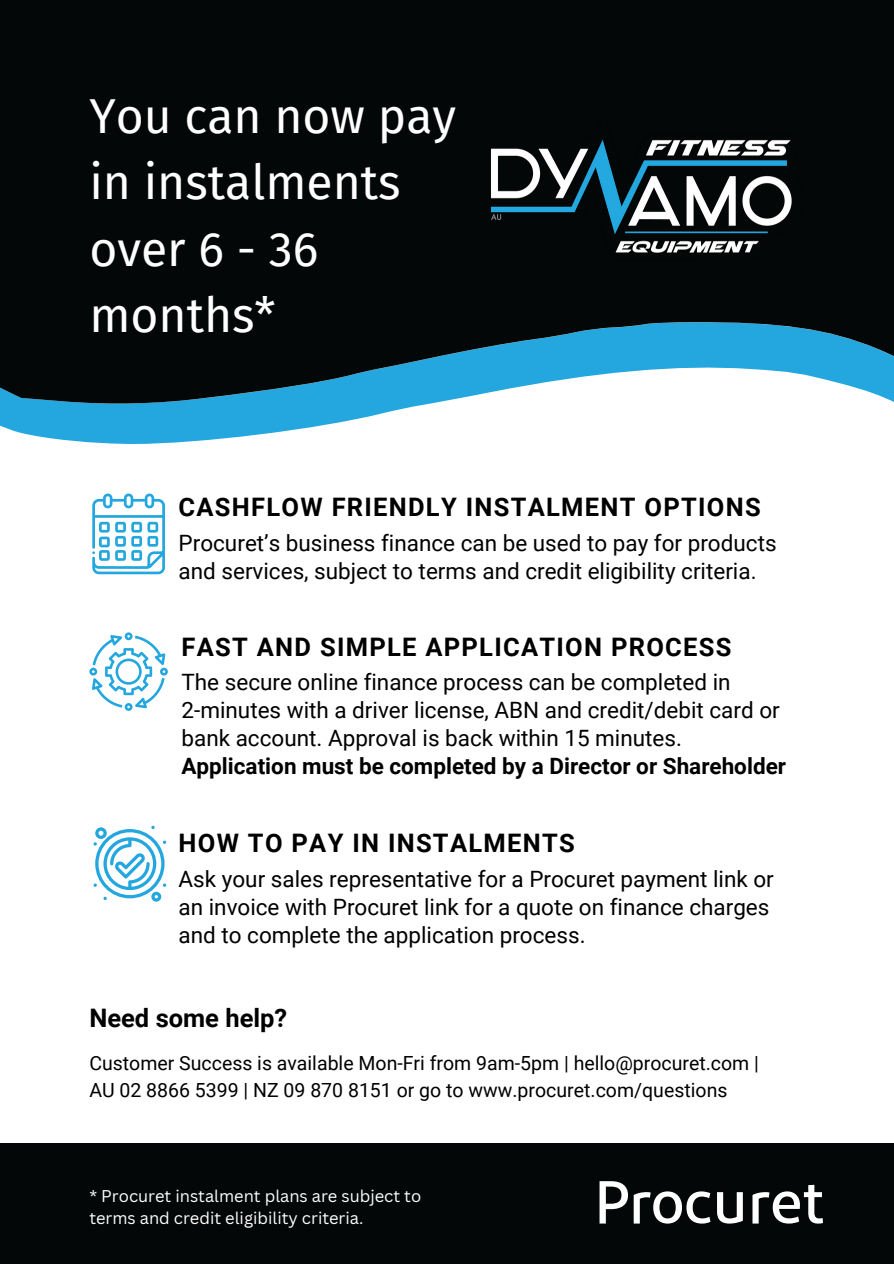
<style>
.page{position:relative;width:894px;height:1264px;background:#fff}
.page>*{position:absolute;margin:0;border:0;box-sizing:border-box;transform-origin:0 0}
.t1{font:48px/66.3px "Fira Sans";color:#fff}
.t2{font:700 25.5px "Roboto";letter-spacing:.05em;color:#000}
.t3{font:700 25.5px "Roboto";color:#000}
.t4{font:22.5px/28.2px "Roboto";color:#000}
.t5{font:700 22.5px "Roboto";color:#000}
.t6{font:19.5px "Roboto";color:#000}
.t7{font:16.5px/22.5px "Canva Sans";color:#fff}
</style>
<div class="page">
<div style="left:0;top:1143px;width:893px;height:120px;background:#040707"></div>
<svg style="left:599px;top:1181px;width:28px;height:42px"></svg>
<svg style="left:633px;top:1191px;width:77px;height:32px"></svg>
<svg style="left:717px;top:1192px;width:25px;height:31px"></svg>
<svg style="left:752px;top:1184px;width:70px;height:39px"></svg>
<svg style="left:92px;top:493px;width:73px;height:81px"></svg>
<svg style="left:89px;top:632px;width:79px;height:79px"></svg>
<svg style="left:0;top:424px;width:330px;height:20px;fill:#23a7de"></svg>
<svg style="left:0;top:0;width:893px;height:424px;fill:#040707"></svg>
<svg style="left:93px;top:825px;width:73px;height:76px"></svg>
<img style="left:479px;top:113px;width:324px;height:147px">
<p class="t1" style="left:89px;top:84px;width:368px">You can now pay in instalments over 6 - 36 months*</p>
<p class="t2" style="left:178px;top:492px;width:583px">CASHFLOW FRIENDLY INSTALMENT OPTIONS</p>
<p class="t4" style="left:178px;top:528px;width:599px">Procuret’s business finance can be used to pay for products and services, subject to terms and credit eligibility criteria.</p>
<p class="t2" style="left:181px;top:632px;width:551px">FAST AND SIMPLE APPLICATION PROCESS</p>
<p class="t4" style="left:181px;top:668px;width:550px">The secure online finance process can be completed in</p>
<p class="t4" style="left:181px;top:696px;width:599px">2-minutes with a driver license, ABN and credit/debit card or bank account. Approval is back within 15 minutes.</p>
<p class="t5" style="left:181px;top:753px;width:606px">Application must be completed by a Director or Shareholder</p>
<p class="t2" style="left:178px;top:828px;width:397px">HOW TO PAY IN INSTALMENTS</p>
<p class="t4" style="left:178px;top:865px;width:596px">Ask your sales representative for a Procuret payment link or an invoice with Procuret link for a quote on finance charges and to complete the application process.</p>
<p class="t3" style="left:89px;top:1003px;width:199px">Need some help?</p>
<p class="t6" style="left:89px;top:1052px;width:671px">Customer Success is available Mon-Fri from 9am-5pm | hello@procuret.com |</p>
<p class="t6" style="left:89px;top:1079px;width:639px">AU 02 8866 5399 | NZ 09 870 8151 or go to www.procuret.com/questions</p>
<p class="t7" style="left:89px;top:1183px;width:333px">* Procuret instalment plans are subject to terms and credit eligibility criteria.</p>
</div>
